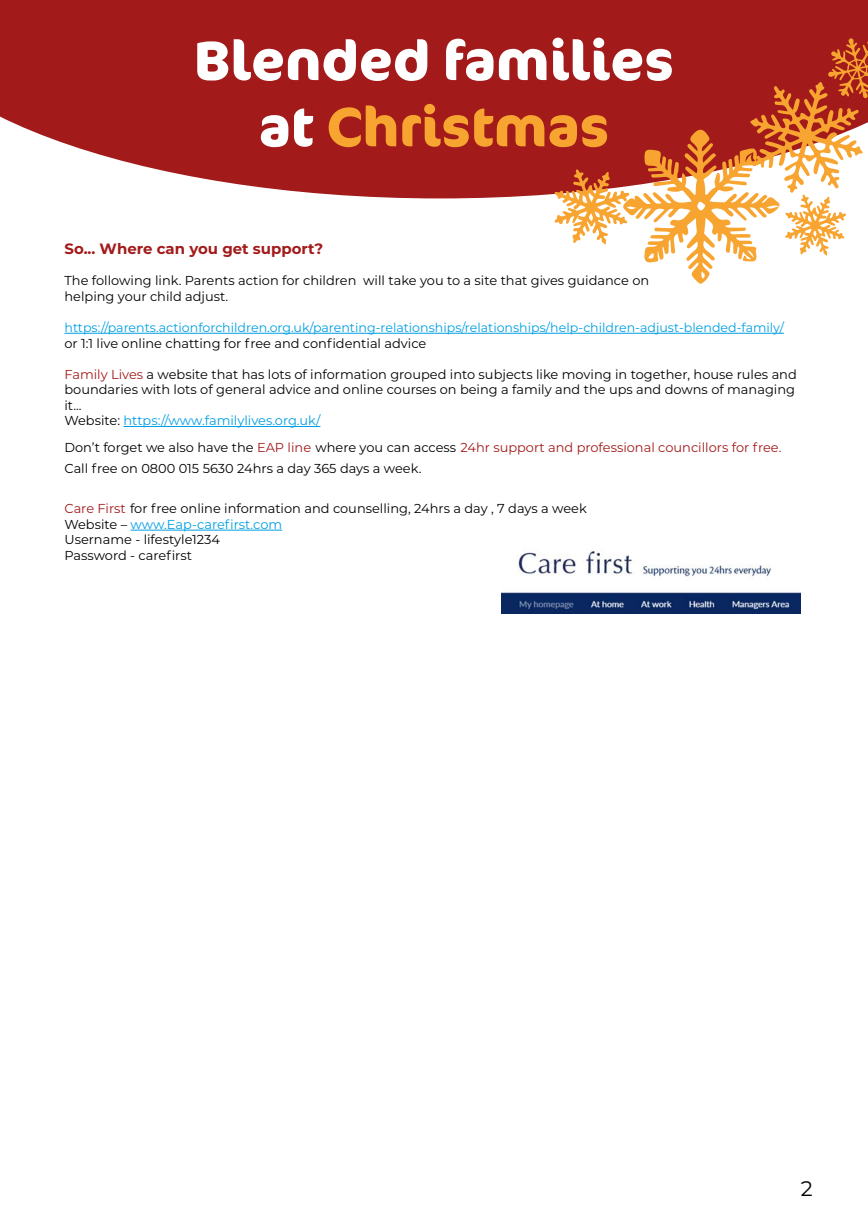
<style>
.page{position:relative;width:868px;height:1228px;background:#fff}
.page>*{position:absolute;margin:0;border:0;box-sizing:border-box;transform-origin:0 0}
.t1{font:700 55.19px/66.2px "Cocon Pro";color:#fff;text-align:center}
.t2{font:21px "Montserrat";color:#000}
.t3{font:700 14.95px "Montserrat";color:#a31a1a}
.t4{font:12.95px/15.5px "Montserrat";color:#000}
.t5{font:12.6px "Montserrat";color:#009fe3}
.s1{color:#f7a430}
.s2{color:#a31a1a}
.s3{color:#009fe3}
</style>
<div class="page">
<svg style="left:0;top:0;width:868px;height:198px;background:#ab2e2e"></svg>
<hr style="left:64px;top:333px;width:720px;height:1px;background:#009fe3">
<hr style="left:124px;top:426px;width:196px;height:1px;background:#009fe3">
<hr style="left:131px;top:530px;width:151px;height:1px;background:#009fe3">
<img style="left:502px;top:551px;width:299px;height:63px">
<svg style="left:554px;top:38px;width:314px;height:246px"></svg>
<h1 class="t1" style="left:194px;top:26px;width:482px">Blended families at <span class="s1">Christmas</span></h1>
<p class="t3" style="left:64px;top:238px;width:260px">So... Where can you get support?</p>
<p class="t4" style="left:64px;top:273px;width:586px">The following link. Parents action for children will take you to a site that gives guidance on helping your child adjust.</p>
<p class="t5" style="left:64px;top:319px;width:721px">https://parents.actionforchildren.org.uk/parenting-relationships/relationships/help-children-adjust-blended-family/</p>
<p class="t4" style="left:64px;top:335px;width:363px">or 1:1 live online chatting for free and confidential advice</p>
<p class="t4" style="left:64px;top:366px;width:734px"><span class="s2">Family Lives</span> a website that has lots of information grouped into subjects like moving in together, house rules and boundaries with lots of general advice and online courses on being a family and the ups and downs of managing it...<br>Website: <span class="s3">https://www.familylives.org.uk/</span></p>
<p class="t4" style="left:64px;top:437px;width:719px;line-height:20.4px">Don’t forget we also have the <span class="s2">EAP line</span> where you can access <span class="s2">24hr support and professional councillors for free.<br></span>Call free on 0800 015 5630 24hrs a day 365 days a week.</p>
<p class="t4" style="left:64px;top:500px;width:524px"><span class="s2">Care First</span> for free online information and counselling, 24hrs a day , 7 days a week Website – <span class="s3">www.Eap-carefirst.com<br></span>Username - lifestyle1234<br>Password - carefirst</p>
<h2 class="t2" style="left:801px;top:1174px;width:13px">2</h2>
</div>
